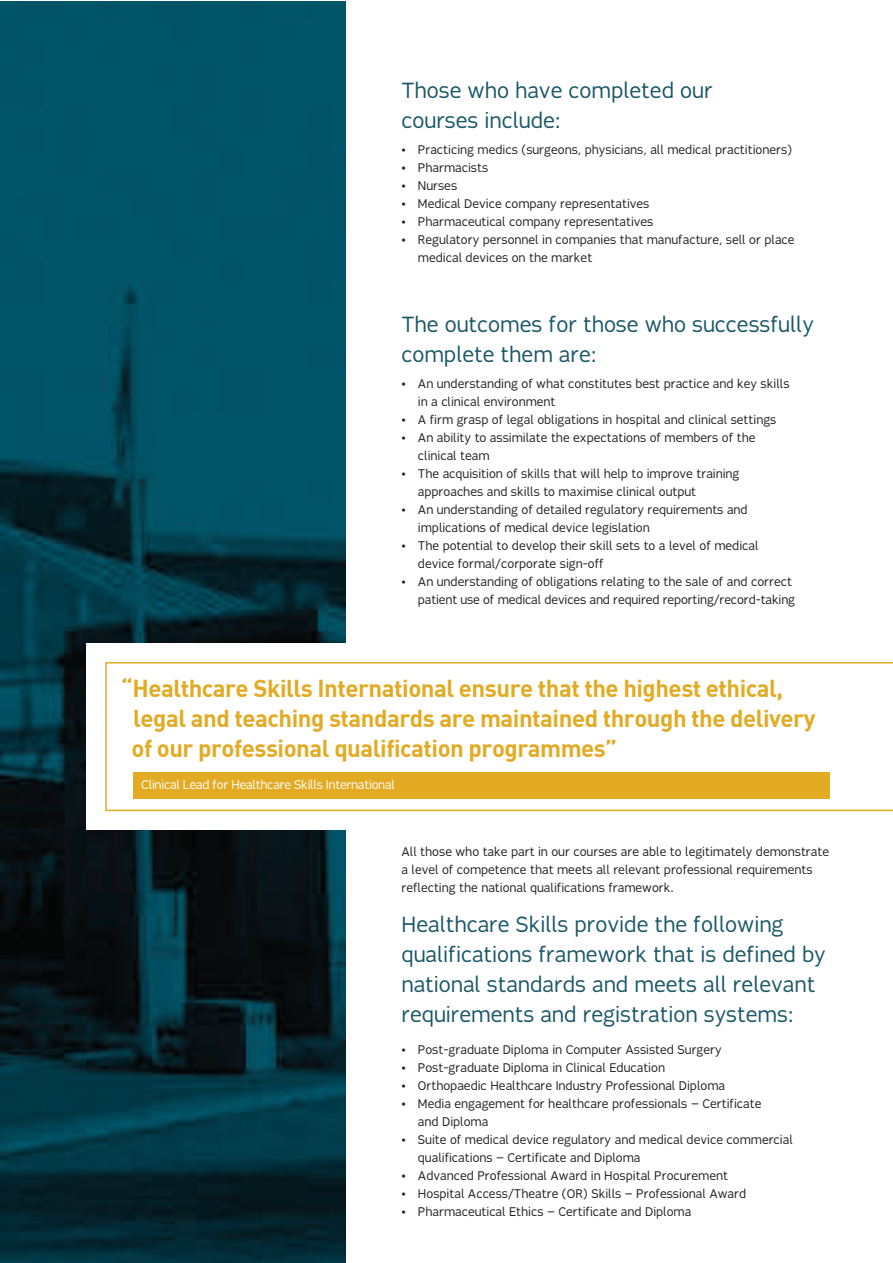
<style>
.page{position:relative;width:893px;height:1263px;background:#fff}
.page>*{position:absolute;margin:0;border:0;box-sizing:border-box;transform-origin:0 0}
.t1{font:24px/30px "DIN Bold";letter-spacing:-.02em;color:#e2ab23}
.t2{font:21px/30px "Fabrica";color:#1a5768}
.t3{font:12px/18px "Fabrica";color:#231f20}
.t4{font:12px "Fabrica";letter-spacing:-.02em;color:#fff}
</style>
<div class="page">
<img style="left:0;top:1px;width:346px;height:1262px">
<div style="left:86px;top:643px;width:806px;height:187px;background:#fff"></div>
<svg style="left:105px;top:662px;width:787px;height:149px"></svg>
<h2 class="t2" style="left:401px;top:74px;width:313px">Those who have completed our courses include:</h2>
<p class="t3" style="left:401px;top:140px;width:392px">• Practicing medics (surgeons, physicians, all medical practitioners)</p>
<p class="t3" style="left:401px;top:158px;width:88px">• Pharmacists</p>
<p class="t3" style="left:401px;top:176px;width:57px">• Nurses</p>
<p class="t3" style="left:401px;top:194px;width:250px">• Medical Device company representatives</p>
<p class="t3" style="left:401px;top:212px;width:254px">• Pharmaceutical company representatives</p>
<p class="t3" style="left:418px;top:230px;width:378px;text-indent:-16px">• Regulatory personnel in companies that manufacture, sell or place medical devices on the market</p>
<h2 class="t2" style="left:401px;top:308px;width:414px">The outcomes for those who successfully complete them are:</h2>
<p class="t3" style="left:418px;top:374px;width:373px;text-indent:-16px">• An understanding of what constitutes best practice and key skills in a clinical environment</p>
<p class="t3" style="left:401px;top:410px;width:377px">• A firm grasp of legal obligations in hospital and clinical settings</p>
<p class="t3" style="left:418px;top:428px;width:339px;text-indent:-16px">• An ability to assimilate the expectations of members of the clinical team</p>
<p class="t3" style="left:418px;top:464px;width:323px;text-indent:-16px">• The acquisition of skills that will help to improve training approaches and skills to maximise clinical output</p>
<p class="t3" style="left:418px;top:500px;width:331px;text-indent:-16px">• An understanding of detailed regulatory requirements and implications of medical device legislation</p>
<p class="t3" style="left:418px;top:536px;width:342px;text-indent:-16px">• The potential to develop their skill sets to a level of medical device formal/corporate sign-off</p>
<p class="t3" style="left:401px;top:572px;width:395px;text-align:right">• An understanding of obligations relating to the sale of and correct patient use of medical devices and required reporting/record-taking</p>
<h1 class="t1" style="left:131px;top:672px;width:686px;text-indent:-10px">“Healthcare Skills International ensure that the highest ethical, legal and teaching standards are maintained through the delivery of our professional qualification programmes”</h1>
<p class="t4" style="left:141px;top:777px;width:255px">Clinical Lead for Healthcare Skills International</p>
<p class="t3" style="left:401px;top:842px;width:429px">All those who take part in our courses are able to legitimately demonstrate a level of competence that meets all relevant professional requirements reflecting the national qualifications framework.</p>
<h2 class="t2" style="left:401px;top:908px;width:426px">Healthcare Skills provide the following qualifications framework that is defined by national standards and meets all relevant requirements and registration systems:</h2>
<p class="t3" style="left:401px;top:1040px;width:322px">• Post-graduate Diploma in Computer Assisted Surgery</p>
<p class="t3" style="left:401px;top:1058px;width:265px">• Post-graduate Diploma in Clinical Education</p>
<p class="t3" style="left:401px;top:1076px;width:325px">• Orthopaedic Healthcare Industry Professional Diploma</p>
<p class="t3" style="left:418px;top:1094px;width:345px;text-indent:-16px">• Media engagement for healthcare professionals – Certificate and Diploma</p>
<p class="t3" style="left:418px;top:1130px;width:376px;text-indent:-16px">• Suite of medical device regulatory and medical device commercial qualifications – Certificate and Diploma</p>
<p class="t3" style="left:401px;top:1166px;width:328px">• Advanced Professional Award in Hospital Procurement</p>
<p class="t3" style="left:401px;top:1184px;width:346px">• Hospital Access/Theatre (OR) Skills – Professional Award</p>
<p class="t3" style="left:401px;top:1202px;width:291px">• Pharmaceutical Ethics – Certificate and Diploma</p>
</div>
